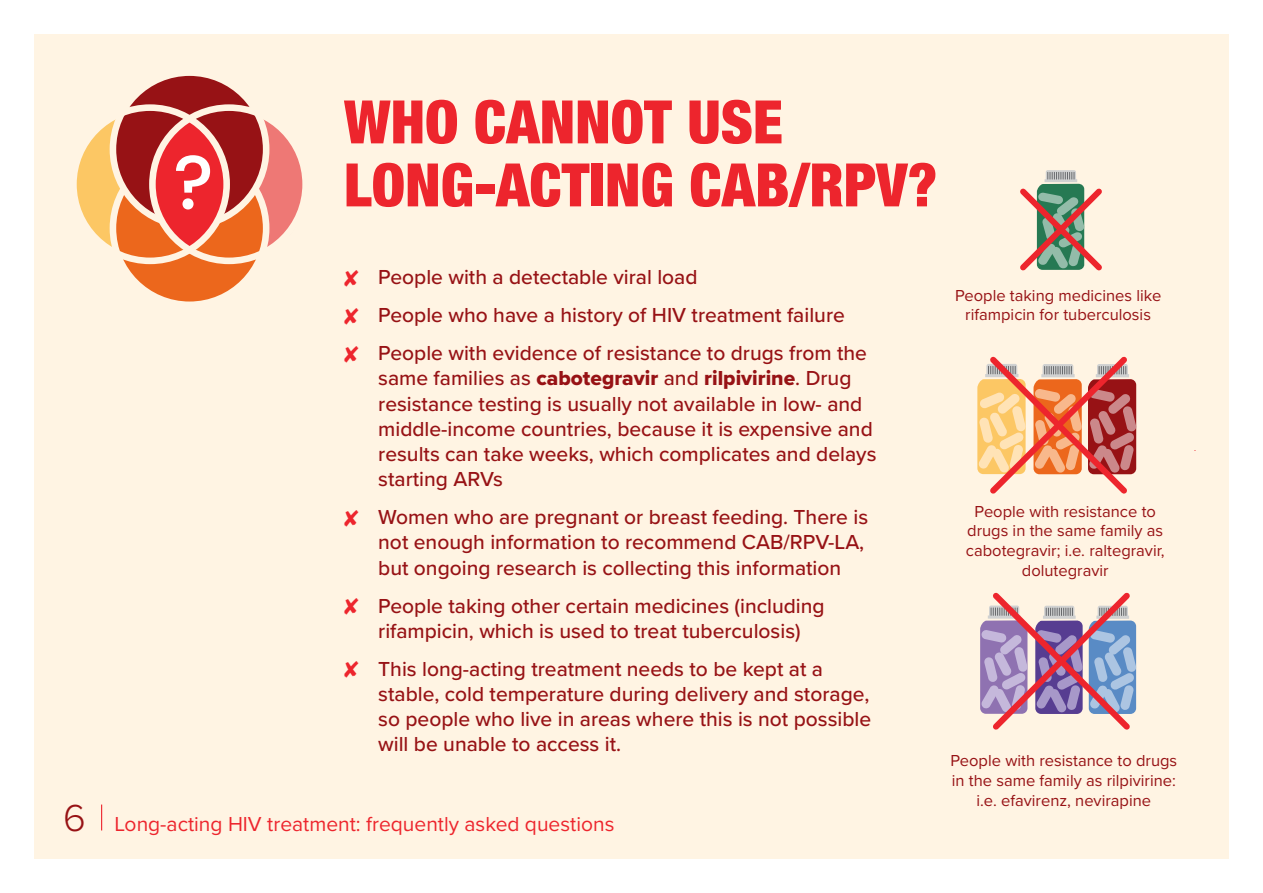
<style>
.page{position:relative;width:1263px;height:893px;background:#fff}
.page>*{position:absolute;margin:0;border:0;box-sizing:border-box;transform-origin:0 0}
.t1{font:900 condensed 60px/63px "Helvetica Neue";color:#ed252d}
.t2{font:500 21px/25.2px "Proxima Nova";color:#971215}
.t3{font:21px "Proxima Nova";color:#ed252d}
.t4{font:21px "Proxima Nova Extrabld";color:#971215}
.t5{font:16.5px/19.8px "Proxima Nova";color:#971215;text-align:center}
.s1{color:#ed252d}
.s2{font-family:"Proxima Nova";font-weight:500}
.s3{font-weight:300;font-size:39px;color:#971215}
</style>
<div class="page">
<div style="left:34px;top:34px;width:1195px;height:825px;background:#fff4e3"></div>
<svg style="left:101px;top:804px;width:1px;height:26px"></svg>
<svg style="left:977px;top:356px;width:160px;height:138px"></svg>
<svg style="left:980px;top:592px;width:156px;height:138px"></svg>
<svg style="left:1020px;top:170px;width:82px;height:101px"></svg>
<svg style="left:259px;top:119px;width:42px;height:128px"></svg>
<svg style="left:78px;top:119px;width:42px;height:128px"></svg>
<div style="left:113px;top:152px;width:153px;height:153px;background:#ec671c;border-radius:50%"></div>
<div style="left:110px;top:148px;width:159px;height:160px;border:7px solid #fff4e3;border-radius:50%"></div>
<div style="left:113px;top:73px;width:153px;height:153px;background:#971215;border-radius:50%"></div>
<div style="left:110px;top:69px;width:159px;height:160px;border:7px solid #fff4e3;border-radius:50%"></div>
<svg style="left:153px;top:119px;width:75px;height:131px;fill:#ed252d"></svg>
<div style="left:70px;top:104px;width:160px;height:160px;border:7px solid #fff4e3;border-radius:50%"></div>
<div style="left:149px;top:104px;width:160px;height:160px;border:7px solid #fff4e3;border-radius:50%"></div>
<svg style="left:176px;top:155px;width:34px;height:54px"></svg>
<h1 class="t1" style="left:344px;top:87px;width:595px">WHO CANNOT USE<br>LONG-ACTING CAB/RPV?</h1>
<p class="t2" style="left:344px;top:258px;width:525px;line-height:38px"><span class="s1">✘</span> People with a detectable viral load<br><span class="s1">✘</span> People who have a history of HIV treatment failure<br><span class="s1">✘</span> People with evidence of resistance to drugs from the</p>
<p class="t4" style="left:378px;top:363px;width:475px"><span class="s2">same families as</span> cabotegravir <span class="s2">and</span> rilpivirine<span class="s2">. Drug</span></p>
<p class="t2" style="left:378px;top:390px;width:500px">resistance testing is usually not available in low- and middle-income countries, because it is expensive and results can take weeks, which complicates and delays starting ARVs</p>
<p class="t2" style="left:378px;top:504px;width:491px;text-indent:-34px"><span class="s1">✘</span> Women who are pregnant or breast feeding. There is not enough information to recommend CAB/RPV-LA, but ongoing research is collecting this information</p>
<p class="t2" style="left:344px;top:592px;width:482px;text-align:center"><span class="s1">✘</span> People taking other certain medicines (including rifampicin, which is used to treat tuberculosis)</p>
<p class="t2" style="left:378px;top:655px;width:494px;text-indent:-34px"><span class="s1">✘</span> This long-acting treatment needs to be kept at a stable, cold temperature during delivery and storage, so people who live in areas where this is not possible will be unable to access it.</p>
<p class="t3" style="left:63px;top:808px;width:553px"><span class="s3">6</span> Long-acting HIV treatment: frequently asked questions</p>
<p class="t5" style="left:955px;top:285px;width:208px">People taking medicines like rifampicin for tuberculosis</p>
<p class="t5" style="left:966px;top:500px;width:200px">People with resistance to drugs in the same family as cabotegravir; i.e. raltegravir, dolutegravir</p>
<p class="t5" style="left:950px;top:750px;width:228px">People with resistance to drugs in the same family as rilpivirine: i.e. efavirenz, nevirapine</p>
</div>
